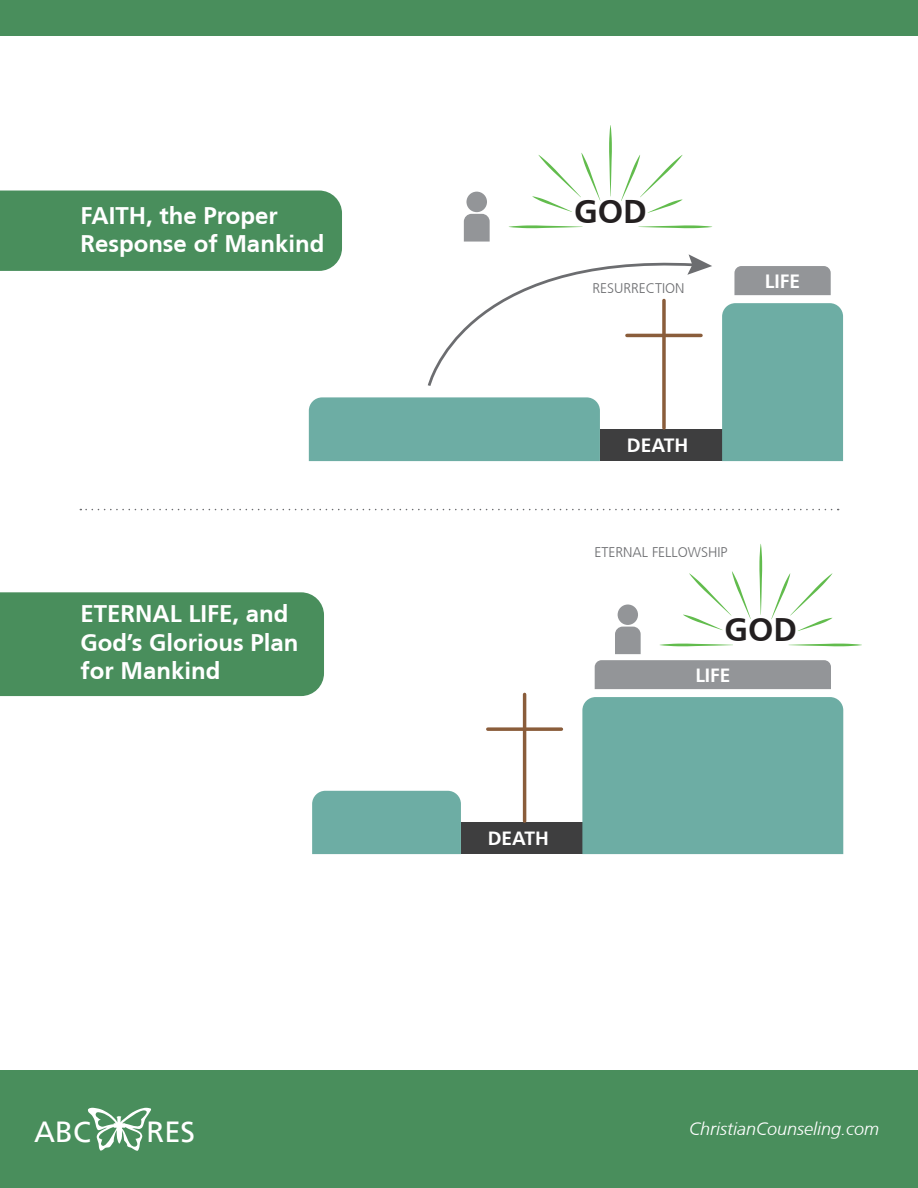
<style>
.page{position:relative;width:918px;height:1188px;background:#fff}
.page>*{position:absolute;margin:0;border:0;box-sizing:border-box;transform-origin:0 0}
.t1{font:700 32.85px "Frutiger CE";color:#231f20}
.t2{font:700 32.55px "Frutiger CE";color:#231f20}
.t3{font:29.1px "Frutiger LT";color:#fff}
.t4{font:700 24px/28.5px "Frutiger CE";color:#fff}
.t5{font:700 19.2px "Frutiger CE";color:#fff}
.t6{font:700 19.05px "Frutiger CE";color:#fff}
.t7{font:italic 300 18px "Frutiger CE";color:#fff}
.t8{font:300 13.95px "Frutiger CE";color:#6c6d70}
</style>
<div class="page">
<div style="left:0;top:0;width:918px;height:36px;background:#498e5c"></div>
<div style="left:0;top:1071px;width:918px;height:117px;background:#498e5c"></div>
<svg style="left:88px;top:1108px;width:63px;height:43px"></svg>
<div style="left:312px;top:791px;width:149px;height:63px;background:#6dada4"></div>
<div style="left:461px;top:822px;width:121px;height:32px;background:#3e3e3f"></div>
<div style="left:582px;top:697px;width:261px;height:157px;background:#6dada4"></div>
<div style="left:595px;top:660px;width:236px;height:29px;background:#939598"></div>
<hr style="left:523px;top:694px;width:3px;height:127px;background:#8a5d3b">
<svg style="left:488px;top:727px;width:73px;height:4px"></svg>
<svg style="left:615px;top:627px;width:26px;height:27px"></svg>
<div style="left:618px;top:605px;width:20px;height:20px;background:#939598;border-radius:50%"></div>
<svg style="left:660px;top:643px;width:73px;height:3px"></svg>
<svg style="left:759px;top:544px;width:3px;height:71px"></svg>
<svg style="left:789px;top:643px;width:73px;height:3px"></svg>
<svg style="left:771px;top:573px;width:61px;height:58px"></svg>
<svg style="left:683px;top:571px;width:68px;height:59px"></svg>
<div style="left:0;top:191px;width:342px;height:80px;background:#498e5c"></div>
<div style="left:0;top:592px;width:324px;height:104px;background:#498e5c"></div>
<div style="left:309px;top:397px;width:291px;height:64px;background:#6dada4"></div>
<div style="left:600px;top:429px;width:122px;height:32px;background:#3e3e3f"></div>
<div style="left:722px;top:303px;width:121px;height:158px;background:#6dada4"></div>
<div style="left:734px;top:266px;width:97px;height:29px;background:#939598"></div>
<svg style="left:662px;top:388px;width:4px;height:40px"></svg>
<svg style="left:428px;top:254px;width:284px;height:134px"></svg>
<svg style="left:464px;top:214px;width:26px;height:28px"></svg>
<div style="left:466px;top:192px;width:21px;height:20px;background:#939598;border-radius:50%"></div>
<svg style="left:509px;top:225px;width:74px;height:3px"></svg>
<svg style="left:609px;top:125px;width:3px;height:71px"></svg>
<svg style="left:638px;top:225px;width:74px;height:3px"></svg>
<svg style="left:621px;top:155px;width:62px;height:58px"></svg>
<svg style="left:532px;top:153px;width:68px;height:59px"></svg>
<svg style="left:80px;top:509px;width:752px;height:1px"></svg>
<p class="t4" style="left:80px;top:201px;width:246px">FAITH, the Proper<br>Response of Mankind</p>
<p class="t4" style="left:80px;top:600px;width:220px">ETERNAL LIFE, and<br>God’s Glorious Plan for Mankind</p>
<h1 class="t1" style="left:574px;top:192px;width:74px">GOD</h1>
<p class="t8" style="left:592px;top:280px;width:94px">RESURRECTION</p>
<p class="t5" style="left:765px;top:270px;width:37px">LIFE</p>
<p class="t5" style="left:627px;top:434px;width:63px">DEATH</p>
<p class="t8" style="left:594px;top:544px;width:135px">ETERNAL FELLOWSHIP</p>
<h2 class="t2" style="left:725px;top:610px;width:74px">GOD</h2>
<p class="t6" style="left:695px;top:664px;width:37px">LIFE</p>
<p class="t6" style="left:488px;top:827px;width:63px">DEATH</p>
<p class="t3" style="left:34px;top:1115px;width:58px">ABC</p>
<p class="t3" style="left:147px;top:1115px;width:50px">RES</p>
<p class="t7" style="left:689px;top:1118px;width:192px">ChristianCounseling.com</p>
</div>
